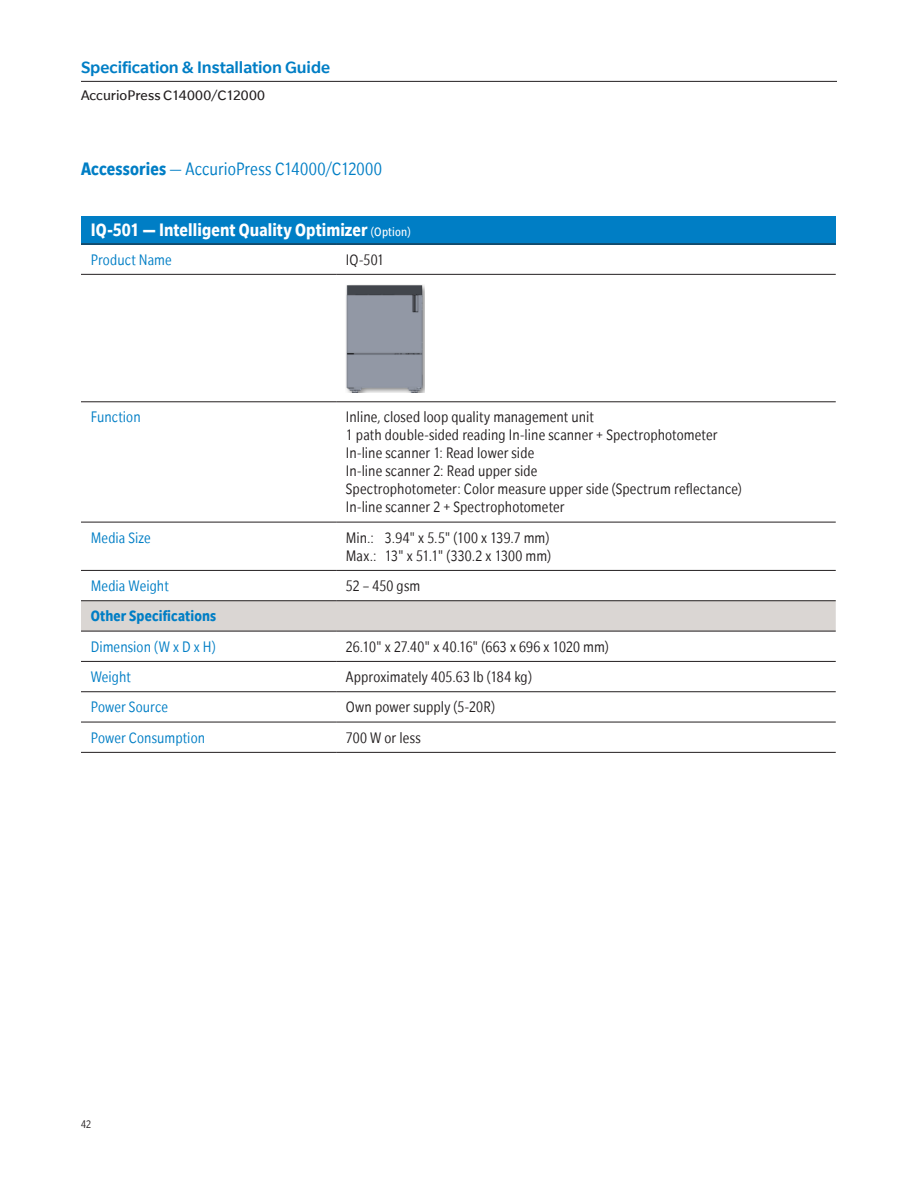
<style>
.page{position:relative;width:918px;height:1188px;background:#fff}
.page>*{position:absolute;margin:0;border:0;box-sizing:border-box;transform-origin:0 0}
.Slate_Bold_Cndnsd_13{font:700 condensed 19.5px "Slate";letter-spacing:.005em;color:#fff}
.t1{font:condensed 19.5px "Slate";letter-spacing:.005em;color:#007ec5}
.t2{font:500 18px "Slate";letter-spacing:-.005em;color:#007ec5}
.Slate_Bk_Cndsd_11_12{font:condensed 16.5px/18px "Slate";letter-spacing:.005em;color:#231f20}
.Slate_Bk_Cndsd_11_12-2{font:condensed 16.5px "Slate";letter-spacing:.005em;color:#007ec5}
.Slate_Bk_Cndsd_11_12-3{font:700 condensed 16.5px "Slate";letter-spacing:.01em;color:#007ec5}
.t3{font:15px "Slate";color:#231f20}
.t4{font:condensed 12px "Slate";color:#231f20}
.s1{font-weight:700}
.s2{font-weight:400;font-size:13.5px}
</style>
<div class="page">
<hr style="left:81px;top:81px;width:756px;height:1px;background:#231f20">
<div style="left:81px;top:216px;width:755px;height:28px;background:#007ec5"></div>
<div style="left:81px;top:601px;width:755px;height:30px;background:#dad6d3"></div>
<hr style="left:81px;top:274px;width:255px;height:1px;background:#231f20">
<hr style="left:336px;top:274px;width:500px;height:1px;background:#231f20">
<hr style="left:81px;top:401px;width:255px;height:1px;background:#231f20">
<hr style="left:336px;top:401px;width:500px;height:1px;background:#231f20">
<hr style="left:81px;top:522px;width:255px;height:1px;background:#231f20">
<hr style="left:336px;top:522px;width:500px;height:1px;background:#231f20">
<hr style="left:81px;top:570px;width:255px;height:1px;background:#231f20">
<hr style="left:336px;top:570px;width:500px;height:1px;background:#231f20">
<hr style="left:81px;top:661px;width:255px;height:1px;background:#231f20">
<hr style="left:336px;top:661px;width:500px;height:1px;background:#231f20">
<hr style="left:81px;top:691px;width:255px;height:1px;background:#231f20">
<hr style="left:336px;top:691px;width:500px;height:1px;background:#231f20">
<hr style="left:81px;top:722px;width:255px;height:1px;background:#231f20">
<hr style="left:336px;top:722px;width:500px;height:1px;background:#231f20">
<hr style="left:81px;top:244px;width:255px;height:1px;background:#231f20">
<hr style="left:336px;top:244px;width:500px;height:1px;background:#231f20">
<hr style="left:81px;top:752px;width:255px;height:1px;background:#231f20">
<hr style="left:336px;top:752px;width:500px;height:1px;background:#231f20">
<hr style="left:81px;top:600px;width:255px;height:1px;background:#231f20">
<hr style="left:336px;top:600px;width:500px;height:1px;background:#231f20">
<hr style="left:81px;top:631px;width:255px;height:1px;background:#231f20">
<hr style="left:336px;top:631px;width:500px;height:1px;background:#231f20">
<img style="left:346px;top:284px;width:78px;height:108px">
<p class="t2" style="left:81px;top:58px;width:251px">Specification &amp; Installation Guide</p>
<p class="t3" style="left:81px;top:88px;width:186px">AccurioPress C14000/C12000</p>
<p class="t1" style="left:81px;top:159px;width:303px"><span class="s1">Accessories</span> — AccurioPress C14000/C12000</p>
<p class="Slate_Bold_Cndnsd_13" style="left:91px;top:220px;width:321px">IQ-501 — Intelligent Quality Optimizer <span class="s2">(Option)</span></p>
<p class="Slate_Bk_Cndsd_11_12-2" style="left:91px;top:251px;width:83px">Product Name</p>
<p class="Slate_Bk_Cndsd_11_12" style="left:346px;top:250px;width:40px">IQ-501</p>
<p class="Slate_Bk_Cndsd_11_12-2" style="left:91px;top:409px;width:52px">Function</p>
<p class="Slate_Bk_Cndsd_11_12" style="left:346px;top:408px;width:397px">Inline, closed loop quality management unit<br>1 path double-sided reading In-line scanner + Spectrophotometer In-line scanner 1: Read lower side<br>In-line scanner 2: Read upper side<br>Spectrophotometer: Color measure upper side (Spectrum reflectance)<br>In-line scanner 2 + Spectrophotometer</p>
<p class="Slate_Bk_Cndsd_11_12-2" style="left:91px;top:529px;width:62px">Media Size</p>
<p class="Slate_Bk_Cndsd_11_12" style="left:346px;top:528px;width:205px">Min.: 3.94" x 5.5" (100 x 139.7 mm)</p>
<p class="Slate_Bk_Cndsd_11_12" style="left:346px;top:546px;width:207px">Max.: 13" x 51.1" (330.2 x 1300 mm)</p>
<p class="Slate_Bk_Cndsd_11_12-2" style="left:91px;top:577px;width:80px">Media Weight</p>
<p class="Slate_Bk_Cndsd_11_12" style="left:346px;top:577px;width:76px">52 – 450 gsm</p>
<p class="Slate_Bk_Cndsd_11_12-3" style="left:91px;top:607px;width:127px">Other Specifications</p>
<p class="Slate_Bk_Cndsd_11_12-2" style="left:91px;top:638px;width:127px">Dimension (W x D x H)</p>
<p class="Slate_Bk_Cndsd_11_12" style="left:346px;top:637px;width:264px">26.10" x 27.40" x 40.16" (663 x 696 x 1020 mm)</p>
<p class="Slate_Bk_Cndsd_11_12-2" style="left:91px;top:668px;width:42px">Weight</p>
<p class="Slate_Bk_Cndsd_11_12" style="left:346px;top:668px;width:188px">Approximately 405.63 lb (184 kg)</p>
<p class="Slate_Bk_Cndsd_11_12-2" style="left:91px;top:699px;width:79px">Power Source</p>
<p class="Slate_Bk_Cndsd_11_12" style="left:346px;top:698px;width:151px">Own power supply (5-20R)</p>
<p class="Slate_Bk_Cndsd_11_12-2" style="left:91px;top:729px;width:116px">Power Consumption</p>
<p class="Slate_Bk_Cndsd_11_12" style="left:346px;top:728px;width:76px">700 W or less</p>
<p class="t4" style="left:81px;top:1118px;width:12px">42</p>
</div>
